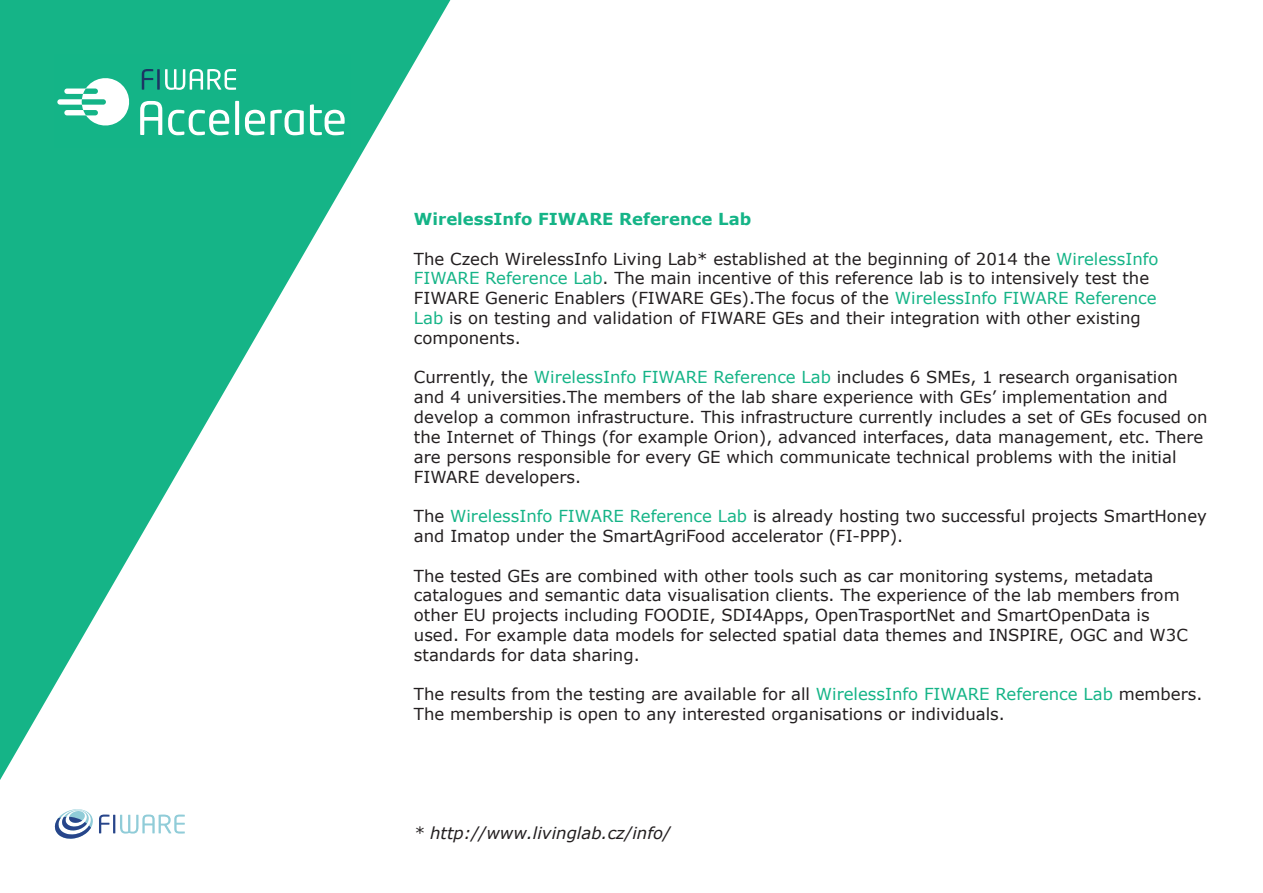
<style>
.page{position:relative;width:1263px;height:893px;background:#fff}
.page>*{position:absolute;margin:0;border:0;box-sizing:border-box;transform-origin:0 0}
.t1{font:16.5px/19.8px "Verdana";color:#231f20}
.t2{font:700 16.5px "Verdana";color:#15b487}
.t3{font:italic 16.5px "Verdana";color:#231f20}
.s1{color:#15b487}
</style>
<div class="page">
<svg style="left:0;top:0;width:450px;height:780px"></svg>
<div style="left:54px;top:54px;width:297px;height:93px;background:#14b487"></div>
<svg style="left:142px;top:69px;width:11px;height:21px"></svg>
<hr style="left:157px;top:69px;width:3px;height:21px;background:#1c3664">
<svg style="left:165px;top:69px;width:71px;height:21px"></svg>
<svg style="left:140px;top:101px;width:22px;height:34px"></svg>
<svg style="left:168px;top:110px;width:61px;height:25px"></svg>
<svg style="left:235px;top:101px;width:4px;height:34px"></svg>
<svg style="left:245px;top:110px;width:59px;height:25px"></svg>
<svg style="left:310px;top:104px;width:35px;height:31px"></svg>
<div style="left:57px;top:99px;width:49px;height:6px;background:#fff;border-radius:3px"></div>
<div style="left:64px;top:110px;width:34px;height:5px;background:#fff;border-radius:3px"></div>
<div style="left:64px;top:89px;width:34px;height:5px;background:#fff;border-radius:3px"></div>
<svg style="left:78px;top:78px;width:52px;height:48px"></svg>
<svg style="left:99px;top:814px;width:86px;height:20px"></svg>
<svg style="left:55px;top:809px;width:38px;height:30px"></svg>
<p class="t2" style="left:414px;top:207px;width:339px">WirelessInfo FIWARE Reference Lab</p>
<p class="t1" style="left:414px;top:249px;width:746px">The Czech WirelessInfo Living Lab* established at the beginning of 2014 the <span class="s1">WirelessInfo FIWARE Reference Lab</span>. The main incentive of this reference lab is to intensively test the FIWARE Generic Enablers (FIWARE GEs).The focus of the <span class="s1">WirelessInfo FIWARE Reference Lab</span> is on testing and validation of FIWARE GEs and their integration with other existing components.</p>
<p class="t1" style="left:414px;top:367px;width:795px">Currently, the <span class="s1">WirelessInfo FIWARE Reference Lab</span> includes 6 SMEs, 1 research organisation and 4 universities.The members of the lab share experience with GEs’ implementation and develop a common infrastructure. This infrastructure currently includes a set of GEs focused on the Internet of Things (for example Orion), advanced interfaces, data management, etc. There are persons responsible for every GE which communicate technical problems with the initial FIWARE developers.</p>
<p class="t1" style="left:414px;top:506px;width:794px">The <span class="s1">WirelessInfo FIWARE Reference Lab</span> is already hosting two successful projects SmartHoney and Imatop under the SmartAgriFood accelerator (FI-PPP).</p>
<p class="t1" style="left:414px;top:565px;width:775px">The tested GEs are combined with other tools such as car monitoring systems, metadata catalogues and semantic data visualisation clients. The experience of the lab members from other EU projects including FOODIE, SDI4Apps, OpenTrasportNet and SmartOpenData is used. For example data models for selected spatial data themes and INSPIRE, OGC and W3C standards for data sharing.</p>
<p class="t1" style="left:414px;top:684px;width:790px">The results from the testing are available for all <span class="s1">WirelessInfo FIWARE Reference Lab</span> members.<br>The membership is open to any interested organisations or individuals.</p>
<p class="t3" style="left:414px;top:822px;width:258px">* http://www.livinglab.cz/info/</p>
</div>
